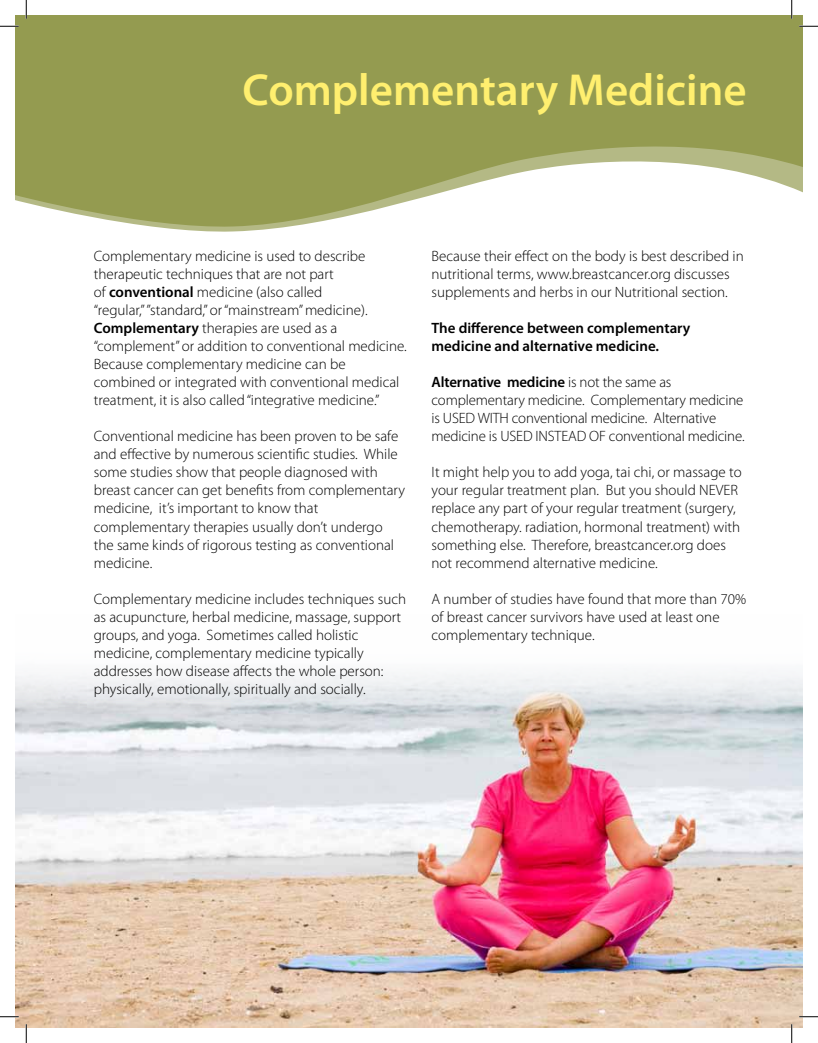
<style>
.page{position:relative;width:818px;height:1043px;background:#fff}
.page>*{position:absolute;margin:0;border:0;box-sizing:border-box;transform-origin:0 0}
.t1{font:600 45px "Myriad Pro";color:#ffef6f}
.t2{font:300 15px/18px "Myriad Pro";color:#000}
.t3{font:600 15px/18px "Myriad Pro";color:#000}
.s1{font-weight:600}
</style>
<div class="page">
<svg style="left:15px;top:15px;width:787px;height:214px;fill:#949b50"></svg>
<img style="left:15px;top:723px;width:787px;height:305px">
<svg style="left:15px;top:672px;width:787px;height:51px"></svg>
<svg style="left:0;top:25px;width:19px;height:2px"></svg>
<svg style="left:799px;top:25px;width:19px;height:2px"></svg>
<svg style="left:0;top:1015px;width:19px;height:2px"></svg>
<svg style="left:799px;top:1015px;width:19px;height:2px"></svg>
<svg style="left:25px;top:0;width:2px;height:19px"></svg>
<svg style="left:25px;top:1024px;width:2px;height:18px"></svg>
<svg style="left:790px;top:0;width:2px;height:19px"></svg>
<svg style="left:790px;top:1024px;width:2px;height:18px"></svg>
<h1 class="t1" style="left:242px;top:61px;width:505px">Complementary Medicine</h1>
<p class="t2" style="left:94px;top:247px;width:314px">Complementary medicine is used to describe therapeutic techniques that are not part<br>of <span class="s1">conventional</span> medicine (also called<br>“regular,” ”standard,” or “mainstream” medicine).<br><span class="s1">Complementary</span> therapies are used as a “complement” or addition to conventional medicine.<br>Because complementary medicine can be combined or integrated with conventional medical treatment, it is also called “integrative medicine.”</p>
<p class="t2" style="left:94px;top:427px;width:313px">Conventional medicine has been proven to be safe and effective by numerous scientific studies. While some studies show that people diagnosed with breast cancer can get benefits from complementary medicine, it’s important to know that complementary therapies usually don’t undergo the same kinds of rigorous testing as conventional medicine.</p>
<p class="t2" style="left:94px;top:589px;width:314px">Complementary medicine includes techniques such as acupuncture, herbal medicine, massage, support groups, and yoga. Sometimes called holistic medicine, complementary medicine typically addresses how disease affects the whole person: physically, emotionally, spiritually and socially.</p>
<p class="t2" style="left:431px;top:247px;width:314px">Because their effect on the body is best described in nutritional terms, www.breastcancer.org discusses supplements and herbs in our N utritional section.</p>
<p class="t3" style="left:431px;top:319px;width:260px">The difference between complementary medicine and alternative medicine.</p>
<p class="t2" style="left:431px;top:373px;width:314px"><span class="s1">Alternative medicine</span> is not the same as complementary medicine. Complementary medicine is USED WITH conventional medicine. Alternative medicine is USED INSTEAD OF conventional medicine.</p>
<p class="t2" style="left:431px;top:463px;width:311px">It might help you to add yoga, tai chi, or massage to your regular treatment plan. But you should N EVER replace any part of your regular treatment (surgery, chemotherapy. radiation, hormonal treatment) with something else. Therefore, breastcancer.org does not recommend alternative medicine.</p>
<p class="t2" style="left:431px;top:589px;width:316px">A number of studies have found that more than 70% of breast cancer survivors have used at least one complementary technique.</p>
</div>
